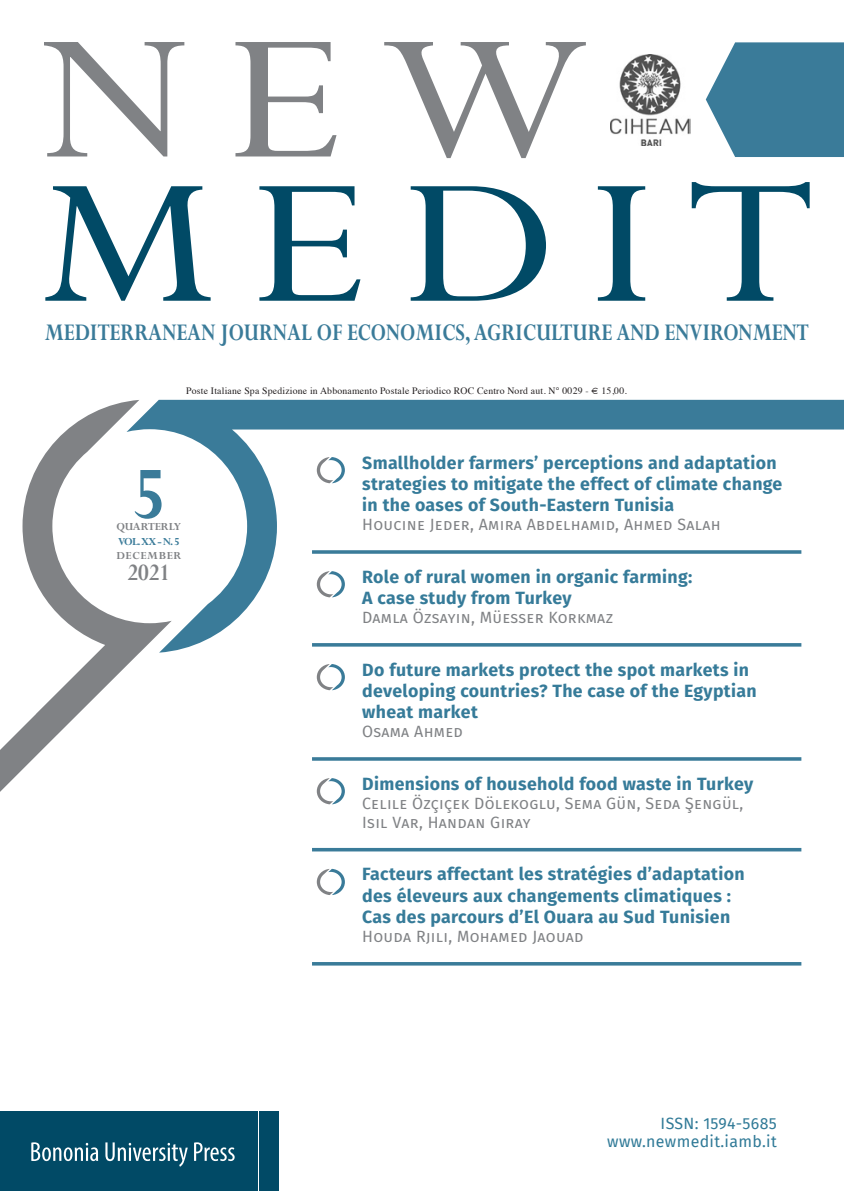
<style>
.page{position:relative;width:844px;height:1191px;background:#fff}
.page>*{position:absolute;margin:0;border:0;box-sizing:border-box;transform-origin:0 0}
.t1{font:199.67px/144.2px "Perpetua Std";letter-spacing:.15em;color:#014a66;scale:1.15 1}
.t2{font:700 81.2px "Perpetua Std";color:#3a7b99;scale:.89 1}
.t3{font:700 26.43px "Perpetua Std";color:#3a7b99;scale:.8 1}
.t4{font:700 25.9px "Perpetua Std";color:#808285;scale:.89 1}
.t5{font:700 17.68px/21.2px "Fira Sans";letter-spacing:.02em;color:#367b99}
.t6{font:15.92px/19.1px "Fira Sans";letter-spacing:.02em;color:#808285}
.t7{font:15.92px "Fira Sans";letter-spacing:.02em;color:#307a97}
.t8{font:700 11.9px/14.3px "Perpetua Std";color:#808285}
.t9{font:9.8px "Times";letter-spacing:.02em;color:#231f20}
.s1{color:#808285}
.s2{color:#3a7b99}
</style>
<div class="page">
<svg style="left:172px;top:400px;width:671px;height:251px"></svg>
<svg style="left:0;top:400px;width:172px;height:392px"></svg>
<img style="left:610px;top:55px;width:80px;height:90px">
<svg style="left:705px;top:42px;width:138px;height:115px;background:#528ba5"></svg>
<div style="left:0;top:1111px;width:247px;height:80px;background:#014a66"></div>
<div style="left:248px;top:1111px;width:10px;height:80px;background:#014a66"></div>
<div style="left:259px;top:1111px;width:9px;height:80px;background:#014a66"></div>
<div style="left:269px;top:1111px;width:9px;height:80px;background:#014a66"></div>
<svg style="left:31px;top:1142px;width:203px;height:24px"></svg>
<svg style="left:312px;top:550px;width:489px;height:4px;background:#508aa4"></svg>
<hr style="left:312px;top:643px;width:489px;height:3px;background:#3a7b99">
<hr style="left:312px;top:757px;width:489px;height:3px;background:#3a7b99">
<hr style="left:312px;top:848px;width:489px;height:3px;background:#3a7b99">
<hr style="left:312px;top:962px;width:489px;height:3px;background:#3a7b99">
<svg style="left:317px;top:457px;width:28px;height:26px"></svg>
<svg style="left:317px;top:571px;width:28px;height:26px"></svg>
<svg style="left:317px;top:664px;width:28px;height:26px"></svg>
<svg style="left:317px;top:778px;width:28px;height:26px"></svg>
<svg style="left:317px;top:869px;width:28px;height:26px"></svg>
<p class="t1" style="left:40px;top:34px;width:676px"><span class="s1">NEW<br></span>MEDIT</p>
<p class="t3" style="left:45px;top:319px;width:956px">MEDITERRANEAN JOURNAL OF ECONOMICS, AGRICULTURE AND ENVIRONMENT</p>
<p class="t9" style="left:186px;top:381px;width:442px">Poste Italiane Spa Spedizione in Abbonamento Postale Periodico ROC Centro Nord aut. N° 0029 - € 15,00.</p>
<p class="t2" style="left:132px;top:451px;width:39px">5</p>
<p class="t8" style="left:116px;top:520px;width:66px">QUARTERLY<br><span class="s2">VOL. XX - N. 5<br></span>DECEMBER</p>
<p class="t4" style="left:128px;top:558px;width:49px">2021</p>
<p class="t5" style="left:362px;top:450px;width:421px">Smallholder farmers’ perceptions and adaptation strategies to mitigate the effect of climate change in the oases of South-Eastern Tunisia</p>
<p class="t6" style="left:362px;top:514px;width:360px">Houcine Jeder, Amira Abdelhamid, Ahmed Salah</p>
<p class="t5" style="left:362px;top:564px;width:332px">Role of rural women in organic farming:<br>A case study from Turkey</p>
<p class="t6" style="left:362px;top:607px;width:252px">Damla Özsayin, Müesser Korkmaz</p>
<p class="t5" style="left:362px;top:657px;width:396px">Do future markets protect the spot markets in developing countries? The case of the Egyptian wheat market</p>
<p class="t6" style="left:362px;top:721px;width:102px">Osama Ahmed</p>
<p class="t5" style="left:362px;top:771px;width:392px">Dimensions of household food waste in Turkey</p>
<p class="t6" style="left:362px;top:793px;width:382px">Celile Özçiçek Dölekoglu, Sema Gün, Seda Şengül,<br>Isil Var, Handan Giray</p>
<p class="t5" style="left:362px;top:862px;width:384px">Facteurs affectant les stratégies d’adaptation des éleveurs aux changements climatiques :<br>Cas des parcours d’El Ouara au Sud Tunisien</p>
<p class="t6" style="left:362px;top:926px;width:223px">Houda Rjili, Mohamed Jaouad</p>
<p class="t7" style="left:660px;top:1111px;width:118px">ISSN: 1594-5685</p>
<p class="t7" style="left:607px;top:1129px;width:171px">www.newmedit.iamb.it</p>
</div>
